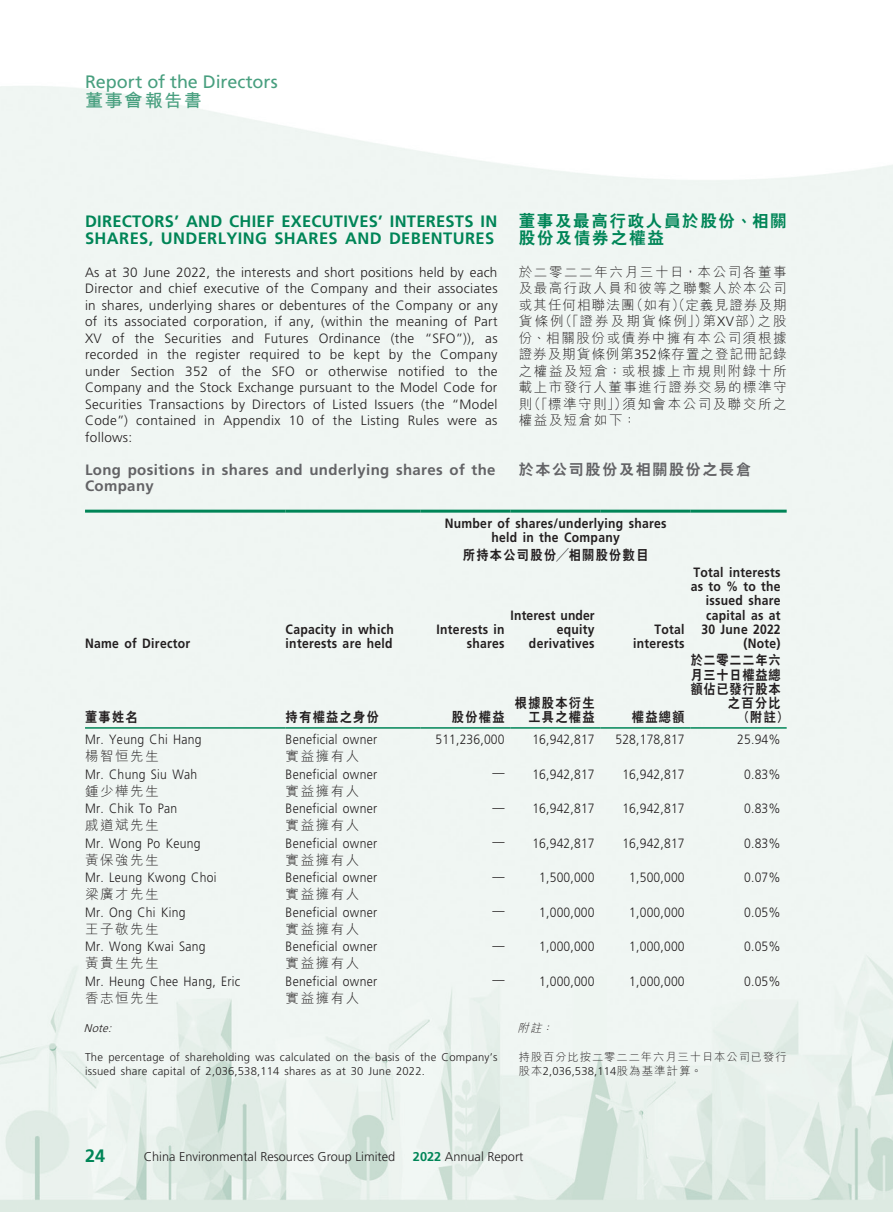
<style>
.page{position:relative;width:893px;height:1212px;background:#fff}
.page>*{position:absolute;margin:0;border:0;box-sizing:border-box;transform-origin:0 0}
.t1{font:18px "Frutiger LT Std";letter-spacing:-.005em;color:#489f7f}
.t2{font:700 18px "M Hei HK";letter-spacing:.085em;color:#489f7f}
.t3{font:700 18px "Frutiger LT Std";color:#008557}
._03_H1{font:700 16.5px/16.5px "Frutiger LT Std";letter-spacing:.015em;color:#008557}
._03_H1-2{font:800 16.5px/16.5px "C Hei 2 HK";letter-spacing:.1em;color:#008557}
._04___H2{font:700 15px/16.5px "Frutiger LT Std";letter-spacing:.025em;color:#636366}
._04___H2-2{font:800 15px "C Hei 2 HK";letter-spacing:.115em;color:#636366}
._01_Body_Text{font:300 13.5px/16.5px "Frutiger LT Std";letter-spacing:.025em;color:#231f20;text-align:justify}
._11_P0{font:300 13.5px "Frutiger LT Std";letter-spacing:.025em;color:#231f20;scale:.9 1}
._11_P0-2{font:700 13.5px/14.2px "Frutiger LT Std";letter-spacing:.025em;color:#231f20;text-align:right;scale:.9 1}
._01_Body_Text-2{font:300 13.5px/16.5px "M Hei HK";letter-spacing:.115em;color:#231f20;text-align:justify}
._15_Table_Stub{font:300 13.5px "Frutiger LT Std";letter-spacing:.025em;color:#231f20;scale:.9 1}
._11_P0-3{font:800 13.5px/14.2px "C Hei 2 HK";letter-spacing:.115em;color:#231f20;text-align:right;scale:.9 1}
._15_Table_Stub-2{font:300 13.5px "M Hei HK";letter-spacing:.115em;color:#231f20}
._11_P0-4{font:300 13.5px "M Hei HK";letter-spacing:.115em;color:#231f20}
._11_P0-5{font:800 13.5px "C Hei 2 HK";letter-spacing:.07em;color:#231f20;scale:.9 1}
.t4{font:300 12.75px "Frutiger LT Std";color:#231f20}
._02_Note_Text{font:300 11.25px/14.2px "Frutiger LT Std";letter-spacing:.025em;color:#231f20}
._02_Note_Text-2{font:300 11.25px/14.2px "M Hei HK";letter-spacing:.085em;color:#231f20}
._02_Note_Text-3{font:italic 300 11.25px "Frutiger LT Std";color:#231f20}
._02_Note_Text-4{font:italic 300 11.25px "M Hei HK";color:#231f20}
.s1{font-family:"Frutiger LT Std"}
.s2{font-weight:700;color:#008557}
</style>
<div class="page">
<img style="left:0;top:86px;width:893px;height:1126px">
<hr style="left:85px;top:510px;width:201px;height:3px;background:#008557">
<hr style="left:286px;top:510px;width:135px;height:3px;background:#008557">
<hr style="left:421px;top:510px;width:90px;height:3px;background:#008557">
<hr style="left:511px;top:510px;width:90px;height:3px;background:#008557">
<hr style="left:601px;top:510px;width:90px;height:3px;background:#008557">
<hr style="left:691px;top:510px;width:96px;height:3px;background:#008557">
<hr style="left:85px;top:727px;width:201px;height:2px;background:#008557">
<hr style="left:286px;top:727px;width:135px;height:2px;background:#008557">
<hr style="left:421px;top:727px;width:90px;height:2px;background:#008557">
<hr style="left:511px;top:727px;width:90px;height:2px;background:#008557">
<hr style="left:601px;top:727px;width:90px;height:2px;background:#008557">
<hr style="left:691px;top:727px;width:96px;height:2px;background:#008557">
<h1 class="t1" style="left:85px;top:71px;width:194px">Report of the Directors</h1>
<h1 class="t2" style="left:85px;top:88px;width:118px">董事會報告書</h1>
<p class="_03_H1-2" style="left:519px;top:213px;width:269px">董事及最高行政人員於股份、相關股份及債券之權益</p>
<p class="_01_Body_Text-2" style="left:519px;top:263px;width:269px">於二零二二年六月三十日，本公司各董事及最高行政人員和彼等之聯繫人於本公司或其任何相聯法團（如有）（定義見證券及期貨條例（「證券及期貨條例」）第<span class="s1">XV</span>部）之股份、相關股份或債券中擁有本公司須根據證券及期貨條例第<span class="s1">352</span>條存置之登記冊記錄之權益及短倉；或根據上市規則附錄十所載上市發行人董事進行證券交易的標準守則（「標準守則」）須知會本公司及聯交所之權益及短倉如下：</p>
<p class="_04___H2-2" style="left:519px;top:459px;width:234px">於本公司股份及相關股份之長倉</p>
<p class="_03_H1" style="left:85px;top:213px;width:414px">DIRECTORS’ AND CHIEF EXECUTIVES’ INTERESTS IN<br>SHARES, UNDERLYING SHARES AND DEBENTURES</p>
<p class="_01_Body_Text" style="left:85px;top:264px;width:414px">As at 30 June 2022, the interests and short positions held by each Director and chief executive of the Company and their associates in shares, underlying shares or debentures of the Company or any of its associated corporation, if any, (within the meaning of Part XV of the Securities and Futures Ordinance (the “SFO”)), as recorded in the register required to be kept by the Company under Section 352 of the SFO or otherwise notified to the Company and the Stock Exchange pursuant to the Model Code for Securities Transactions by Directors of Listed Issuers (the “Model Code”) contained in Appendix 10 of the Listing Rules were as follows:</p>
<p class="_04___H2" style="left:85px;top:461px;width:412px">Long positions in shares and underlying shares of the<br>Company</p>
<p class="_11_P0-2" style="left:445px;top:516px;width:248px;text-align:center">Number of shares/underlying shares held in the Company</p>
<p class="_11_P0-3" style="left:463px;top:548px;width:208px">所持本公司股份╱相關股份數目</p>
<p class="_11_P0-2" style="left:85px;top:636px;width:118px">Name of Director</p>
<p class="_11_P0-2" style="left:511px;top:608px;width:95px">Interest under equity derivatives</p>
<p class="_11_P0-2" style="left:286px;top:622px;width:122px;text-align:left">Capacity in which interests are held</p>
<p class="_11_P0-2" style="left:437px;top:622px;width:77px">Interests in shares</p>
<p class="_11_P0-3" style="left:85px;top:710px;width:60px">董事姓名</p>
<p class="_11_P0-3" style="left:286px;top:710px;width:105px">持有權益之身份</p>
<p class="_11_P0-3" style="left:452px;top:710px;width:60px">股份權益</p>
<p class="_11_P0-3" style="left:515px;top:696px;width:90px">根據股本衍生工具之權益</p>
<p class="_11_P0-2" style="left:691px;top:565px;width:102px">Total interests as to % to the issued share capital as at<br>30 June 2022 (Note)</p>
<p class="_11_P0-2" style="left:633px;top:622px;width:59px">Total interests</p>
<p class="_11_P0-5" style="left:691px;top:651px;width:102px">於二零二二年六</p>
<p class="_11_P0-5" style="left:691px;top:666px;width:102px">月三十日權益總</p>
<p class="_11_P0-5" style="left:691px;top:680px;width:102px">額佔已發行股本</p>
<p class="_11_P0-3" style="left:728px;top:696px;width:60px">之百分比</p>
<p class="_11_P0-3" style="left:738px;top:710px;width:57px">（附註）</p>
<p class="_11_P0-3" style="left:632px;top:710px;width:60px">權益總額</p>
<p class="_15_Table_Stub" style="left:85px;top:732px;width:131px">Mr. Yeung Chi Hang</p>
<p class="_11_P0" style="left:286px;top:732px;width:103px">Beneficial owner</p>
<p class="_11_P0" style="left:435px;top:732px;width:78px">511,236,000</p>
<p class="_11_P0" style="left:532px;top:732px;width:71px">16,942,817</p>
<p class="_11_P0" style="left:615px;top:732px;width:78px">528,178,817</p>
<p class="_11_P0" style="left:737px;top:732px;width:50px">25.94%</p>
<p class="_15_Table_Stub-2" style="left:85px;top:747px;width:75px">楊智恒先生</p>
<p class="_11_P0-4" style="left:286px;top:747px;width:75px">實益擁有人</p>
<p class="_15_Table_Stub" style="left:85px;top:766px;width:126px">Mr. Chung Siu Wah</p>
<p class="_11_P0" style="left:286px;top:766px;width:103px">Beneficial owner</p>
<p class="_11_P0" style="left:492px;top:765px;width:15px">—</p>
<p class="_11_P0" style="left:532px;top:766px;width:71px">16,942,817</p>
<p class="_11_P0" style="left:622px;top:766px;width:71px">16,942,817</p>
<p class="_11_P0" style="left:744px;top:766px;width:42px">0.83%</p>
<p class="_15_Table_Stub-2" style="left:85px;top:781px;width:75px">鍾少樺先生</p>
<p class="_11_P0-4" style="left:286px;top:781px;width:75px">實益擁有人</p>
<p class="_15_Table_Stub" style="left:85px;top:801px;width:104px">Mr. Chik To Pan</p>
<p class="_11_P0" style="left:286px;top:801px;width:103px">Beneficial owner</p>
<p class="_11_P0" style="left:492px;top:799px;width:15px">—</p>
<p class="_11_P0" style="left:532px;top:801px;width:71px">16,942,817</p>
<p class="_11_P0" style="left:622px;top:801px;width:71px">16,942,817</p>
<p class="_11_P0" style="left:744px;top:801px;width:42px">0.83%</p>
<p class="_15_Table_Stub-2" style="left:85px;top:816px;width:75px">戚道斌先生</p>
<p class="_11_P0-4" style="left:286px;top:816px;width:75px">實益擁有人</p>
<p class="_15_Table_Stub" style="left:85px;top:835px;width:130px">Mr. Wong Po Keung</p>
<p class="_11_P0" style="left:286px;top:835px;width:103px">Beneficial owner</p>
<p class="_11_P0" style="left:492px;top:834px;width:15px">—</p>
<p class="_11_P0" style="left:532px;top:835px;width:71px">16,942,817</p>
<p class="_11_P0" style="left:622px;top:835px;width:71px">16,942,817</p>
<p class="_11_P0" style="left:744px;top:835px;width:42px">0.83%</p>
<p class="_15_Table_Stub-2" style="left:85px;top:850px;width:75px">黃保強先生</p>
<p class="_11_P0-4" style="left:286px;top:850px;width:75px">實益擁有人</p>
<p class="_15_Table_Stub" style="left:85px;top:870px;width:148px">Mr. Leung Kwong Choi</p>
<p class="_11_P0" style="left:286px;top:870px;width:103px">Beneficial owner</p>
<p class="_11_P0" style="left:492px;top:868px;width:15px">—</p>
<p class="_11_P0" style="left:539px;top:870px;width:63px">1,500,000</p>
<p class="_11_P0" style="left:629px;top:870px;width:63px">1,500,000</p>
<p class="_11_P0" style="left:744px;top:870px;width:42px">0.07%</p>
<p class="_15_Table_Stub-2" style="left:85px;top:885px;width:75px">梁廣才先生</p>
<p class="_11_P0-4" style="left:286px;top:885px;width:75px">實益擁有人</p>
<p class="_15_Table_Stub" style="left:85px;top:904px;width:113px">Mr. Ong Chi King</p>
<p class="_11_P0" style="left:286px;top:904px;width:103px">Beneficial owner</p>
<p class="_11_P0" style="left:492px;top:903px;width:15px">—</p>
<p class="_11_P0" style="left:539px;top:904px;width:63px">1,000,000</p>
<p class="_11_P0" style="left:629px;top:904px;width:63px">1,000,000</p>
<p class="_11_P0" style="left:744px;top:904px;width:42px">0.05%</p>
<p class="_15_Table_Stub-2" style="left:85px;top:919px;width:75px">王子敬先生</p>
<p class="_11_P0-4" style="left:286px;top:919px;width:75px">實益擁有人</p>
<p class="_15_Table_Stub" style="left:85px;top:939px;width:136px">Mr. Wong Kwai Sang</p>
<p class="_11_P0" style="left:286px;top:939px;width:103px">Beneficial owner</p>
<p class="_11_P0" style="left:492px;top:937px;width:15px">—</p>
<p class="_11_P0" style="left:539px;top:939px;width:63px">1,000,000</p>
<p class="_11_P0" style="left:629px;top:939px;width:63px">1,000,000</p>
<p class="_11_P0" style="left:744px;top:939px;width:42px">0.05%</p>
<p class="_15_Table_Stub-2" style="left:85px;top:954px;width:75px">黃貴生先生</p>
<p class="_11_P0-4" style="left:286px;top:954px;width:75px">實益擁有人</p>
<p class="_15_Table_Stub" style="left:85px;top:973px;width:174px">Mr. Heung Chee Hang, Eric</p>
<p class="_11_P0" style="left:286px;top:973px;width:103px">Beneficial owner</p>
<p class="_11_P0" style="left:492px;top:972px;width:15px">—</p>
<p class="_11_P0" style="left:539px;top:973px;width:63px">1,000,000</p>
<p class="_11_P0" style="left:629px;top:973px;width:63px">1,000,000</p>
<p class="_11_P0" style="left:744px;top:973px;width:42px">0.05%</p>
<p class="_15_Table_Stub-2" style="left:85px;top:988px;width:75px">香志恒先生</p>
<p class="_11_P0-4" style="left:286px;top:988px;width:75px">實益擁有人</p>
<p class="_02_Note_Text-3" style="left:84px;top:1022px;width:32px">Note:</p>
<p class="_02_Note_Text" style="left:85px;top:1050px;width:414px">The percentage of shareholding was calculated on the basis of the Company’s issued share capital of 2,036,538,114 shares as at 30 June 2022.</p>
<p class="_02_Note_Text-4" style="left:518px;top:1020px;width:41px">附註：</p>
<p class="_02_Note_Text-2" style="left:519px;top:1049px;width:269px">持股百分比按二零二二年六月三十日本公司已發行股本<span class="s1">2,036,538,114</span>股為基準計算。</p>
<h1 class="t3" style="left:85px;top:1145px;width:22px">24</h1>
<p class="t4" style="left:144px;top:1149px;width:253px">China Environmental Resources Group Limited</p>
<p class="t4" style="left:413px;top:1149px;width:112px"><span class="s2">2022</span> Annual Report</p>
</div>
